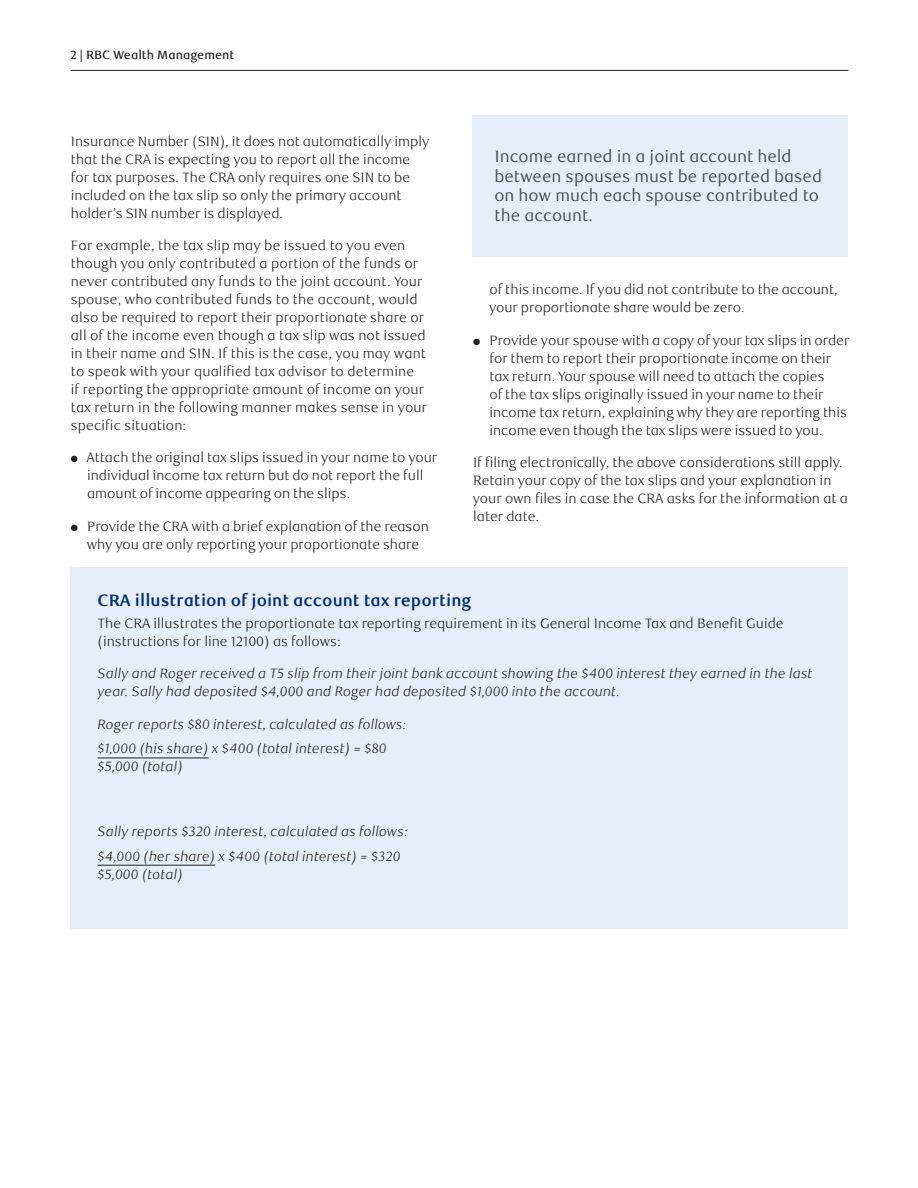
<style>
.page{position:relative;width:918px;height:1188px;background:#fff}
.page>*{position:absolute;margin:0;border:0;box-sizing:border-box;transform-origin:0 0}
.t1{font:16.5px/19.5px "RBC Text";color:#4a4f55}
._4-Text_Headline{font:700 16.5px "RBC Text";color:#002f73}
._5-Body_Copy{font:300 13.5px/18px "RBC Text";color:#231f20}
._5-Body_Copy-2{font:italic 300 13.5px/18px "RBC Text";color:#231f20}
.t2{font:500 12px "RBC Text";color:#231f20}
</style>
<div class="page">
<hr style="left:71px;top:70px;width:777px;height:1px;background:#231f20">
<div style="left:473px;top:115px;width:375px;height:141px;background:#e6eefa"></div>
<div style="left:70px;top:567px;width:778px;height:362px;background:#e6eefa"></div>
<hr style="left:97px;top:758px;width:112px;height:1px;background:#231f20">
<hr style="left:97px;top:865px;width:118px;height:1px;background:#231f20">
<p class="t2" style="left:70px;top:47px;width:165px">2 | RBC Wealth Management</p>
<p class="_5-Body_Copy" style="left:71px;top:132px;width:360px">Insurance Number (SIN), it does not automatically imply that the CRA is expecting you to report all the income for tax purposes. The CRA only requires one SIN to be included on the tax slip so only the primary account holder’s SIN number is displayed.</p>
<p class="_5-Body_Copy" style="left:71px;top:237px;width:358px">For example, the tax slip may be issued to you even though you only contributed a portion of the funds or never contributed any funds to the joint account. Your spouse, who contributed funds to the account, would also be required to report their proportionate share or all of the income even though a tax slip was not issued in their name and SIN. If this is the case, you may want to speak with your qualified tax advisor to determine<br>if reporting the appropriate amount of income on your tax return in the following manner makes sense in your specific situation:</p>
<p class="_5-Body_Copy" style="left:87px;top:449px;width:352px;text-indent:-16px">● Attach the original tax slips issued in your name to your individual income tax return but do not report the full amount of income appearing on the slips.</p>
<p class="_5-Body_Copy" style="left:71px;top:517px;width:360px;text-align:center">● Provide the CRA with a brief explanation of the reason why you are only reporting your proportionate share</p>
<p class="t1" style="left:494px;top:147px;width:329px">Income earned in a joint account held between spouses must be reported based on how much each spouse contributed to the account.</p>
<p class="_5-Body_Copy" style="left:489px;top:281px;width:350px">of this income. If you did not contribute to the account, your proportionate share would be zero.</p>
<p class="_5-Body_Copy" style="left:489px;top:331px;width:362px;text-indent:-16px">● Provide your spouse with a copy of your tax slips in order for them to report their proportionate income on their tax return. Your spouse will need to attach the copies<br>of the tax slips originally issued in your name to their income tax return, explaining why they are reporting this income even though the tax slips were issued to you.</p>
<p class="_5-Body_Copy" style="left:473px;top:453px;width:377px">If filing electronically, the above considerations still apply.<br>Retain your copy of the tax slips and your explanation in your own files in case the CRA asks for the information at a later date.</p>
<h2 class="_4-Text_Headline" style="left:97px;top:590px;width:375px">CRA illustration of joint account tax reporting</h2>
<p class="_5-Body_Copy" style="left:97px;top:615px;width:688px">The CRA illustrates the proportionate tax reporting requirement in its General Income Tax and Benefit Guide (instructions for line 12100) as follows:</p>
<p class="_5-Body_Copy-2" style="left:97px;top:665px;width:717px">Sally and Roger received a T5 slip from their joint bank account showing the $400 interest they earned in the last year. Sally had deposited $4,000 and Roger had deposited $1,000 into the account.</p>
<p class="_5-Body_Copy-2" style="left:97px;top:715px;width:311px">Roger reports $80 interest, calculated as follows:</p>
<p class="_5-Body_Copy-2" style="left:97px;top:740px;width:291px">$1,000 (his share) x $400 (total interest) = $80</p>
<p class="_5-Body_Copy-2" style="left:97px;top:758px;width:87px">$5,000 (total)</p>
<p class="_5-Body_Copy-2" style="left:97px;top:823px;width:312px">Sally reports $320 interest, calculated as follows:</p>
<p class="_5-Body_Copy-2" style="left:97px;top:847px;width:305px">$4,000 (her share) x $400 (total interest) = $320</p>
<p class="_5-Body_Copy-2" style="left:97px;top:865px;width:87px">$5,000 (total)</p>
</div>
